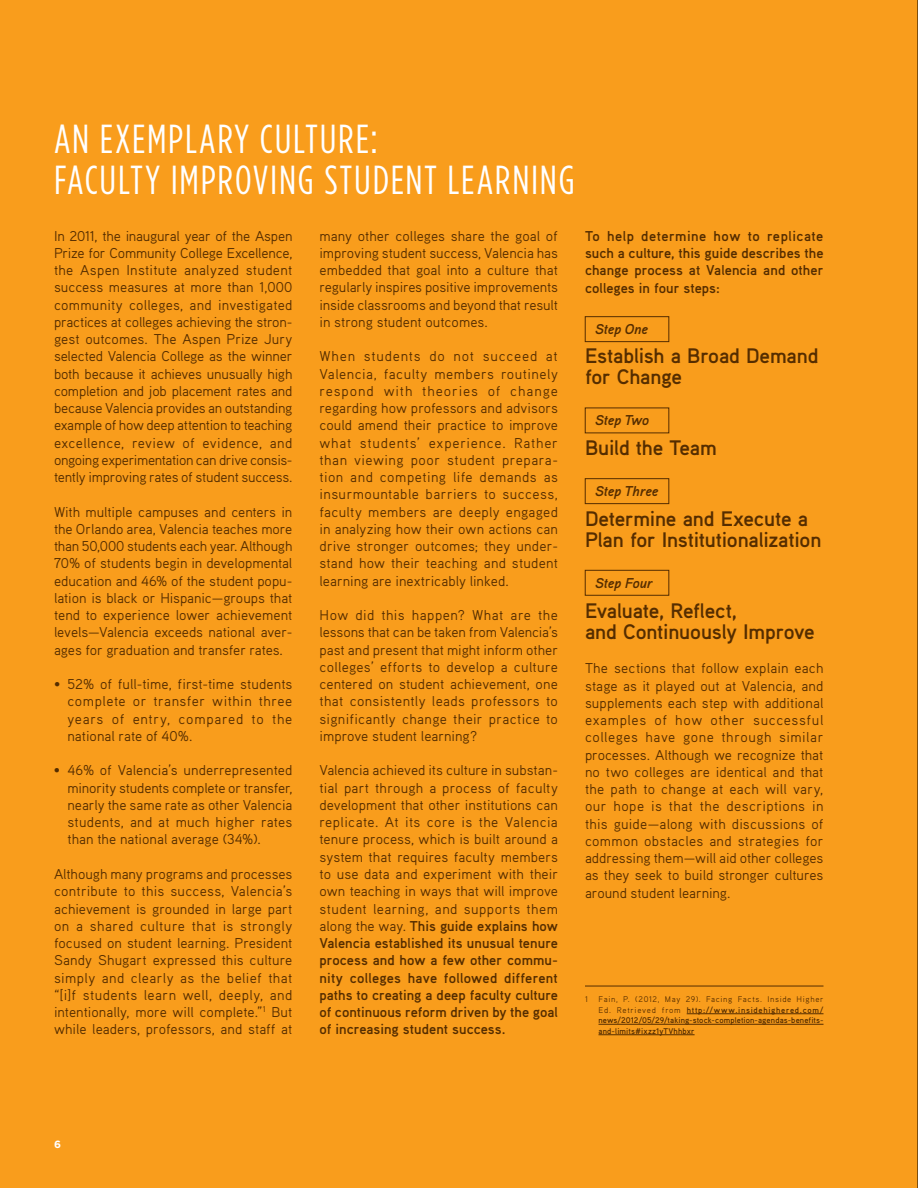
<style>
.page{position:relative;width:918px;height:1188px;background:#f99d1c}
.page>*{position:absolute;margin:0;border:0;box-sizing:border-box;transform-origin:0 0}
.t1{font:condensed 40.5px/40.5px "Gotham HTF";letter-spacing:.045em;color:#fff}
.t2{font:700 21px/21px "Aaux Pro OT";letter-spacing:-.015em;color:#552d00}
.t3{font:14.25px/17.2px "Aaux Pro OT";color:#552d00;text-align:justify}
.t4{font:700 14.25px/17.2px "Aaux Pro OT";color:#552d00;text-align:justify}
.t5{font:italic 700 14.25px "Aaux Pro OT";letter-spacing:-.01em;color:#552d00}
.t6{font:700 10.5px "Gotham HTF";color:#fff}
.t7{font:700 8.25px/10.5px "Aaux Pro OT";letter-spacing:.015em;color:#552d00;text-align:justify}
.t8{font:8.25px "Aaux Pro OT";color:#552d00}
.s1{font-weight:700}
.s2{font-weight:400}
</style>
<div class="page">
<hr style="left:687px;top:1014px;width:137px;height:1px;background:#552d00">
<hr style="left:598px;top:1024px;width:226px;height:1px;background:#552d00">
<hr style="left:598px;top:1035px;width:97px;height:1px;background:#552d00">
<hr style="left:585px;top:986px;width:238px;height:1px;background:#552d00">
<div style="left:585px;top:478px;width:84px;height:26px;border:1px solid #552d00"></div>
<div style="left:585px;top:570px;width:84px;height:26px;border:1px solid #552d00"></div>
<div style="left:585px;top:316px;width:84px;height:26px;border:1px solid #552d00"></div>
<hr style="left:917px;top:0;width:1px;height:1188px;background:#000">
<h1 class="t1" style="left:54px;top:118px;width:522px">AN EXEMPLARY CULTURE:<br>FACULTY IMPROVING STUDENT LEARNING</h1>
<p class="t3" style="left:54px;top:227px;width:240px">In 2011, the inaugural year of the Aspen Prize for Community College Excellence, the Aspen Institute analyzed student success measures at more than 1,000 community colleges, and investigated practices at colleges achieving the stron&shy;gest outcomes. The Aspen Prize Jury selected Valencia College as the winner both because it achieves unusually high completion and job placement rates and because Valencia provides an outstanding example of how deep attention to teaching excellence, review of evidence, and ongoing experimentation can drive consis&shy;tently improving rates of student success.</p>
<p class="t3" style="left:54px;top:503px;width:240px">With multiple campuses and centers in the Orlando area, Valencia teaches more than 50,000 students each year. Although 70% of students begin in developmental education and 46% of the student popu&shy;lation is black or Hispanic—groups that tend to experience lower achievement levels—Valencia exceeds national aver&shy;ages for graduation and transfer rates.</p>
<p class="t3" style="left:67px;top:675px;width:227px;text-indent:-13px">• 52% of full-time, first-time students complete or transfer within three years of entry, compared to the national rate of 40%.</p>
<p class="t3" style="left:68px;top:761px;width:226px;text-indent:-14px">• 46% of Valencia’s underrepresented minority students complete or transfer, nearly the same rate as other Valencia students, and at much higher rates than the national average (34%).</p>
<p class="t3" style="left:54px;top:865px;width:240px">Although many programs and processes contribute to this success, Valencia’s achievement is grounded in large part on a shared culture that is strongly focused on student learning. President Sandy Shugart expressed this culture simply and clearly as the belief that “[i]f students learn well, deeply, and intentionally, more will complete.”<sup>1</sup> But while leaders, professors, and staff at</p>
<p class="t3" style="left:320px;top:227px;width:240px">many other colleges share the goal of improving student success, Valencia has embedded that goal into a culture that regularly inspires positive improvements inside classrooms and beyond that result in strong student outcomes.</p>
<p class="t3" style="left:320px;top:347px;width:240px">When students do not succeed at Valencia, faculty members routinely respond with theories of change regarding how professors and advisors could amend their practice to improve what students’ experience. Rather than viewing poor student prepara&shy;tion and competing life demands as insurmountable barriers to success, faculty members are deeply engaged in analyzing how their own actions can drive stronger outcomes; they under&shy;stand how their teaching and student learning are inextricably linked.</p>
<p class="t3" style="left:320px;top:606px;width:240px">How did this happen? What are the lessons that can be taken from Valencia’s past and present that might inform other colleges’ efforts to develop a culture centered on student achievement, one that consistently leads professors to significantly change their practice to improve student learning?</p>
<p class="t3" style="left:320px;top:761px;width:240px">Valencia achieved its culture in substan&shy;tial part through a process of faculty development that other institutions can replicate. At its core is the Valencia tenure process, which is built around a system that requires faculty members to use data and experiment with their own teaching in ways that will improve student learning, and supports them along the way. <span class="s1">This guide explains how Valencia established its unusual tenure process and how a few other commu&shy;nity colleges have followed different paths to creating a deep faculty culture of continuous reform driven by the goal of increasing student success.</span></p>
<p class="t4" style="left:585px;top:227px;width:240px">To help determine how to replicate such a culture, this guide describes the change process at Valencia and other colleges in four steps:</p>
<p class="t5" style="left:596px;top:320px;width:54px">Step One</p>
<h2 class="t2" style="left:585px;top:345px;width:235px">establish a broad Demand for Change</h2>
<p class="t5" style="left:596px;top:411px;width:55px">Step Two</p>
<h2 class="t2" style="left:585px;top:437px;width:133px">build the Team</h2>
<p class="t5" style="left:596px;top:482px;width:64px">Step Three</p>
<h2 class="t2" style="left:585px;top:508px;width:238px">Determine and execute a plan for Institutionalization</h2>
<p class="t5" style="left:596px;top:574px;width:59px">Step Four</p>
<h2 class="t2" style="left:585px;top:599px;width:231px">evaluate, reflect,<br>and Continuously Improve</h2>
<p class="t3" style="left:585px;top:659px;width:240px">The sections that follow explain each stage as it played out at Valencia, and supplements each step with additional examples of how other successful colleges have gone through similar processes. Although we recognize that no two colleges are identical and that the path to change at each will vary, our hope is that the descriptions in this guide—along with discussions of common obstacles and strategies for addressing them—will aid other colleges as they seek to build stronger cultures around student learning.</p>
<p class="t8" style="left:585px;top:994px;width:4px">1</p>
<p class="t7" style="left:598px;top:994px;width:227px"><span class="s2">Fain, P. (2012, May 29). Facing Facts. Inside Higher Ed. Retrieved from</span> http://www.insidehighered.com/ news/2012/05/29/taking-stock-completion-agendas-benefits&shy;and-limits#ixzz1yTVhhbxr</p>
<p class="t6" style="left:54px;top:1138px;width:8px">6</p>
</div>
